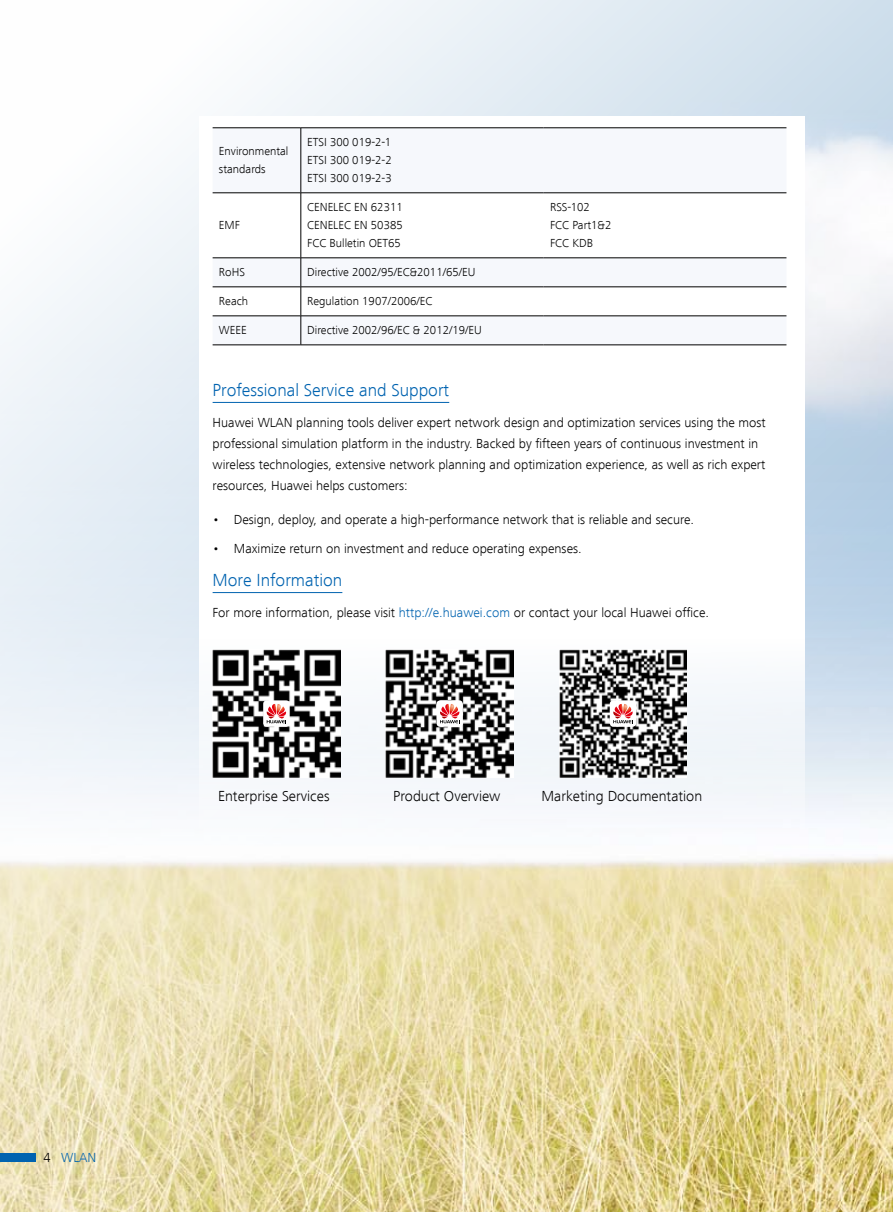
<style>
.page{position:relative;width:893px;height:1212px;background:#fff}
.page>*{position:absolute;margin:0;border:0;box-sizing:border-box;transform-origin:0 0}
.t1{font:300 18px "Frutiger Next LT";color:#0063b0}
.t2{font:300 15px "Frutiger Next LT";color:#000}
.t3{font:300 13.5px/21px "Frutiger Next LT";color:#000}
.t4{font:300 13.5px "Frutiger Next LT";color:#0063b0}
.t5{font:300 12px/18px "Frutiger Next LT";color:#000}
.s1{color:#0063b0}
.s2{color:#000}
</style>
<div class="page">
<img style="left:0;top:0;width:893px;height:1212px">
<svg style="left:199px;top:116px;width:605px;height:824px"></svg>
<hr style="left:213px;top:402px;width:236px;height:1px;background:#0063b0">
<hr style="left:213px;top:592px;width:129px;height:1px;background:#0063b0">
<svg style="left:213px;top:129px;width:573px;height:216px;fill:#f6f8fc"></svg>
<hr style="left:213px;top:128px;width:88px;height:1px;background:#000">
<hr style="left:301px;top:128px;width:243px;height:1px;background:#000">
<hr style="left:301px;top:128px;width:1px;height:65px;background:#000">
<hr style="left:544px;top:128px;width:242px;height:1px;background:#000">
<hr style="left:213px;top:193px;width:88px;height:1px;background:#000">
<hr style="left:301px;top:193px;width:243px;height:1px;background:#000">
<hr style="left:301px;top:193px;width:1px;height:65px;background:#000">
<hr style="left:544px;top:193px;width:242px;height:1px;background:#000">
<hr style="left:213px;top:258px;width:88px;height:1px;background:#000">
<hr style="left:301px;top:258px;width:243px;height:1px;background:#000">
<hr style="left:544px;top:258px;width:242px;height:1px;background:#000">
<hr style="left:213px;top:287px;width:88px;height:1px;background:#000">
<hr style="left:301px;top:287px;width:243px;height:1px;background:#000">
<hr style="left:544px;top:287px;width:242px;height:1px;background:#000">
<hr style="left:213px;top:316px;width:88px;height:1px;background:#000">
<hr style="left:301px;top:316px;width:243px;height:1px;background:#000">
<svg style="left:301px;top:258px;width:1px;height:87px"></svg>
<hr style="left:544px;top:316px;width:242px;height:1px;background:#000">
<hr style="left:213px;top:345px;width:88px;height:1px;background:#000">
<hr style="left:301px;top:345px;width:243px;height:1px;background:#000">
<hr style="left:544px;top:345px;width:242px;height:1px;background:#000">
<div style="left:0;top:1153px;width:35px;height:8px;background:#0063b0"></div>
<img style="left:213px;top:650px;width:127px;height:127px">
<div style="left:263px;top:700px;width:27px;height:27px;background:#fff;border-radius:4px"></div>
<svg style="left:267px;top:704px;width:19px;height:19px"></svg>
<img style="left:386px;top:650px;width:127px;height:127px">
<div style="left:436px;top:700px;width:27px;height:27px;background:#fff;border-radius:4px"></div>
<svg style="left:440px;top:704px;width:20px;height:19px"></svg>
<img style="left:559px;top:650px;width:128px;height:127px">
<div style="left:610px;top:700px;width:26px;height:27px;background:#fff;border-radius:4px"></div>
<svg style="left:613px;top:704px;width:20px;height:19px"></svg>
<p class="t5" style="left:219px;top:142px;width:71px">Environmental standards</p>
<p class="t5" style="left:307px;top:133px;width:86px;text-align:justify">ETSI 300 019-2-1<br>ETSI 300 019-2-2<br>ETSI 300 019-2-3</p>
<p class="t5" style="left:219px;top:216px;width:23px">EMF</p>
<p class="t5" style="left:307px;top:198px;width:97px;text-align:justify">CENELEC EN 62311<br>CENELEC EN 50385<br>FCC Bulletin OET65</p>
<p class="t5" style="left:550px;top:198px;width:63px">RSS-102<br>FCC Part1&amp;2<br>FCC KDB</p>
<p class="t5" style="left:219px;top:263px;width:28px">RoHS</p>
<p class="t5" style="left:307px;top:263px;width:170px">Directive 2002/95/EC&amp;2011/65/EU</p>
<p class="t5" style="left:219px;top:292px;width:31px">Reach</p>
<p class="t5" style="left:307px;top:292px;width:127px">Regulation 1907/2006/EC</p>
<p class="t5" style="left:219px;top:321px;width:29px">WEEE</p>
<p class="t5" style="left:307px;top:321px;width:176px">Directive 2002/96/EC &amp; 2012/19/EU</p>
<h1 class="t1" style="left:213px;top:380px;width:238px">Professional Service and Support</h1>
<p class="t3" style="left:213px;top:412px;width:555px">Huawei WLAN planning tools deliver expert network design and optimization services using the most professional simulation platform in the industry. Backed by fifteen years of continuous investment in wireless technologies, extensive network planning and optimization experience, as well as rich expert resources, Huawei helps customers:</p>
<p class="t3" style="left:213px;top:509px;width:483px">• Design, deploy, and operate a high-performance network that is reliable and secure.</p>
<p class="t3" style="left:213px;top:538px;width:371px">• Maximize return on investment and reduce operating expenses.</p>
<h1 class="t1" style="left:213px;top:570px;width:131px">More Information</h1>
<p class="t3" style="left:213px;top:602px;width:498px">For more information, please visit <span class="s1">http://e.huawei.com</span> or contact your local Huawei office.</p>
<p class="t2" style="left:218px;top:788px;width:113px">Enterprise Services</p>
<p class="t2" style="left:393px;top:788px;width:109px">Product Overview</p>
<p class="t2" style="left:541px;top:788px;width:162px">Marketing Documentation</p>
<p class="t4" style="left:43px;top:1150px;width:54px"><span class="s2">4</span> WLAN</p>
</div>
